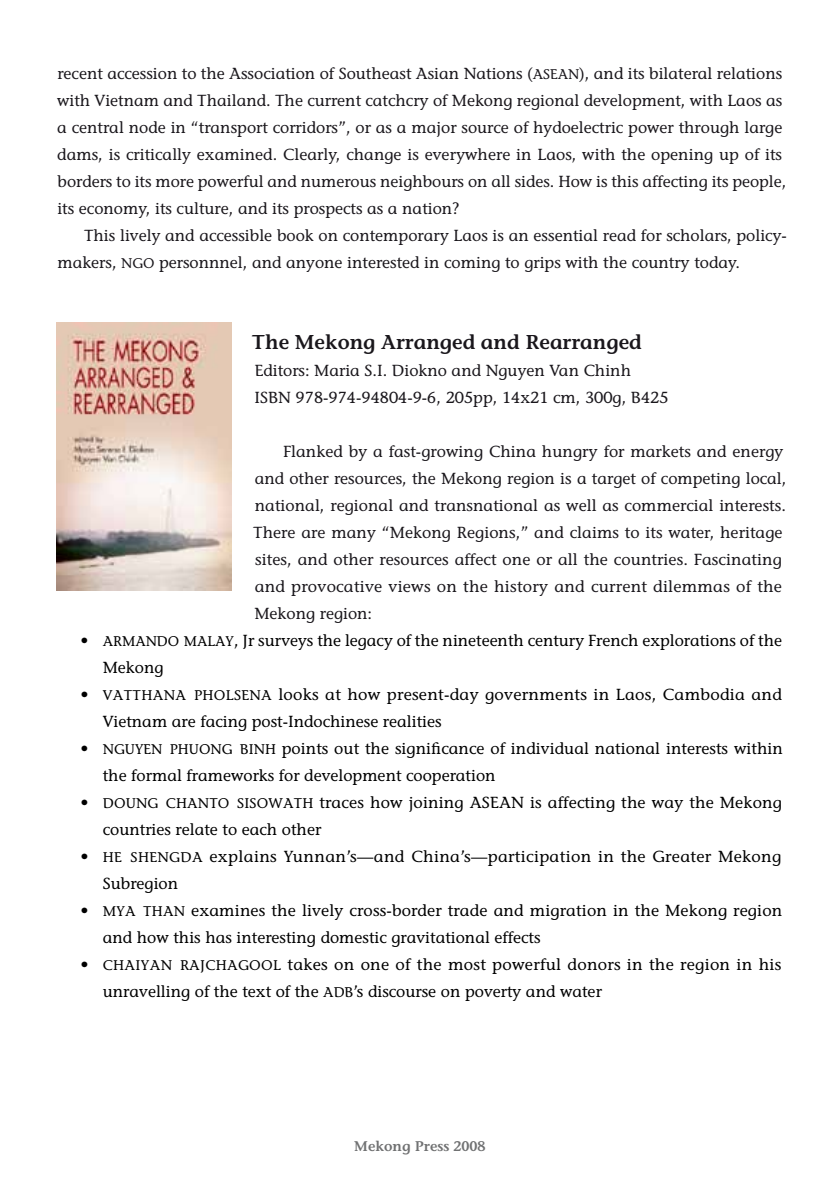
<style>
.page{position:relative;width:840px;height:1191px;background:#fff}
.page>*{position:absolute;margin:0;border:0;box-sizing:border-box;transform-origin:0 0}
.t1{font:600 20px "Stone Informal Std";color:#1a171c}
.t2{font:500 16px/27px "Stone Informal Std";color:#1a171c}
.t3{font:500 16px/27px "Stone Informal Std";color:#000}
.t4{font:500 16px/27px "Stone Informal Std";letter-spacing:.02em;color:#000}
.t5{font:600 14px "Stone Informal Std";color:#707172}
.s1{font-size:14px}
</style>
<div class="page">
<img style="left:57px;top:322px;width:174px;height:268px">
<p class="t2" style="left:57px;top:60px;width:730px">recent accession to the Association of Southeast Asian Nations (<span class="s1">ASEAN</span>), and its bilateral relations with Vietnam and Thailand. The current catchcry of Mekong regional development, with Laos as a central node in “transport corridors”, or as a major source of hydoelectric power through large dams, is critically examined. Clearly, change is everywhere in Laos, with the opening up of its borders to its more powerful and numerous neighbours on all sides. How is this affecting its people, its economy, its culture, and its prospects as a nation?</p>
<p class="t2" style="left:57px;top:222px;width:730px;text-indent:27px">This lively and accessible book on contemporary Laos is an essential read for scholars, policy&shy;makers, <span class="s1">NGO</span> personnnel, and anyone interested in coming to grips with the country today.</p>
<p class="t1" style="left:252px;top:330px;width:391px">The Mekong Arranged and Rearranged</p>
<p class="t2" style="left:254px;top:357px;width:415px">Editors: Maria S.I. Diokno and Nguyen Van Chinh<br>ISBN 978-974-94804-9-6, 205pp, 14x21 cm, 300g, B425</p>
<p class="t2" style="left:253px;top:438px;width:534px;text-indent:30px">Flanked by a fast-growing China hungry for markets and energy and other resources, the Mekong region is a target of competing local, national, regional and transnational as well as commercial interests.<br>There are many “Mekong Regions,” and claims to its water, heritage sites, and other resources affect one or all the countries. Fascinating and provocative views on the history and current dilemmas of the Mekong region:</p>
<p class="t3" style="left:103px;top:627px;width:680px;text-indent:-22px">• <span class="s1">ARMANDO MALAY</span>, Jr surveys the legacy of the nineteenth century French explorations of the<br>Mekong</p>
<p class="t3" style="left:103px;top:681px;width:680px;text-indent:-22px">• <span class="s1">VATTHANA PHOLSENA</span> looks at how present-day governments in Laos, Cambodia and<br>Vietnam are facing post-Indochinese realities</p>
<p class="t3" style="left:103px;top:735px;width:681px;text-indent:-22px">• <span class="s1">NGUYEN PHUONG BINH</span> points out the significance of individual national interests within the formal frameworks for development cooperation</p>
<p class="t3" style="left:103px;top:789px;width:680px;text-indent:-22px">• <span class="s1">DOUNG CHANTO SISOWATH</span> traces how joining ASEAN is affecting the way the Mekong countries relate to each other</p>
<p class="t4" style="left:103px;top:843px;width:679px;text-indent:-22px">• <span class="s1">HE SHENGDA</span> explains Yunnan’s—and China’s—participation in the Greater Mekong<br>Subregion</p>
<p class="t3" style="left:103px;top:897px;width:680px;text-indent:-22px">• <span class="s1">MYA THAN</span> examines the lively cross-border trade and migration in the Mekong region and how this has interesting domestic gravitational effects</p>
<p class="t3" style="left:103px;top:951px;width:679px;text-indent:-22px">• <span class="s1">CHAIYAN RAJCHAGOOL</span> takes on one of the most powerful donors in the region in his unravelling of the text of the <span class="s1">ADB</span>’s discourse on poverty and water</p>
<p class="t5" style="left:354px;top:1137px;width:133px">Mekong Press 2008</p>
</div>
